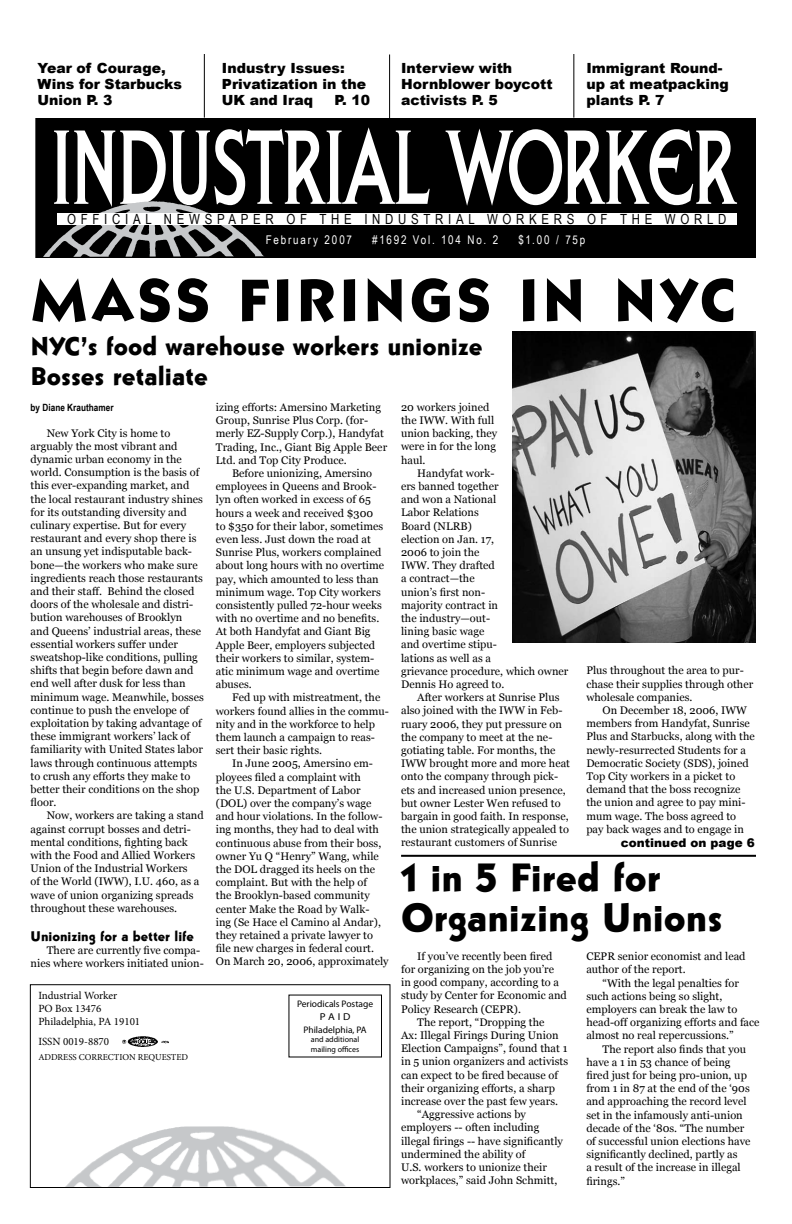
<style>
.page{position:relative;width:792px;height:1224px;background:#fff}
.page>*{position:absolute;margin:0;border:0;box-sizing:border-box;transform-origin:0 0}
.t1{font:110px "Liberty D";color:#fff;scale:.7 1}
.t2{font:60px "Grizzly IT Cby BT";letter-spacing:.06em;color:#000}
.t3{font:40px/40px "Grizzly IT Cby BT";color:#000}
.t4{font:26px/30px "Grizzly IT Cby BT";color:#000}
.t5{font:900 14px/16px "Arial";color:#000}
.t6{font:14px "Arial Narrow";letter-spacing:.335em;color:#000}
.t7{font:14px "Grizzly IT Cby BT";color:#000}
.t8{font:12px "Arial Narrow";letter-spacing:.15em;color:#fff}
.t9{font:900 12px "Arial";letter-spacing:.005em;color:#000}
.t10{font:11px/13.2px "Georgia";letter-spacing:.005em;color:#000}
.t11{font:11px/13px "Minion Pro";color:#000}
.t12{font:700 10px "Arial Narrow";letter-spacing:.005em;color:#000}
.t13{font:10px "Myriad Pro";color:#000;scale:1.1 1}
.t14{font:9.5px "Myriad Pro";color:#000}
.t15{font:9px "Minion Pro";color:#000}
.t16{font:8px/9.5px "Myriad Pro";color:#000}
</style>
<div class="page">
<div style="left:36px;top:118px;width:720px;height:139px;background:#000"></div>
<div style="left:35px;top:118px;width:721px;height:140px;border:1px solid #000"></div>
<img style="left:42px;top:201px;width:224px;height:56px">
<div style="left:30px;top:984px;width:360px;height:204px;border:1px solid #000"></div>
<img style="left:122px;top:1037px;width:46px;height:10px">
<hr style="left:204px;top:54px;width:1px;height:64px;background:#000">
<div style="left:57px;top:213px;width:679px;height:11px;background:#fff"></div>
<hr style="left:389px;top:54px;width:1px;height:64px;background:#000">
<hr style="left:573px;top:54px;width:1px;height:64px;background:#000">
<hr style="left:401px;top:855px;width:355px;height:2px;background:#000">
<img style="left:513px;top:332px;width:243px;height:311px">
<img style="left:55px;top:1126px;width:306px;height:61px">
<p class="t5" style="left:38px;top:60px;width:146px">Year of Courage,<br>Wins for Starbucks<br>Union P. 3</p>
<p class="t5" style="left:222px;top:60px;width:146px">Industry Issues:<br>Privatization in the<br>UK and Iraq</p>
<p class="t5" style="left:335px;top:92px;width:37px">P. 10</p>
<p class="t5" style="left:401px;top:60px;width:153px">Interview with<br>Hornblower boycott activists P. 5</p>
<p class="t5" style="left:586px;top:60px;width:144px">Immigrant Round&shy;up at meatpacking plants P. 7</p>
<h1 class="t1" style="left:52px;top:108px;width:979px">INDUSTRIAL WORKER</h1>
<p class="t6" style="left:67px;top:208px;width:231px">OFF ICIAL N EWSPAPER OF</p>
<p class="t6" style="left:320px;top:208px;width:279px">THE INDUSTRIAL WO RKERS OF</p>
<p class="t6" style="left:620px;top:208px;width:108px">THE WO RLD</p>
<p class="t8" style="left:266px;top:231px;width:88px">FEBRUARY 2007</p>
<p class="t8" style="left:372px;top:231px;width:128px">#1692 VOL. 104 NO. 2</p>
<p class="t8" style="left:519px;top:231px;width:68px">$1.00 / 75P</p>
<h2 class="t2" style="left:31px;top:263px;width:705px">MASS FIRINGS IN NYC</h2>
<h3 class="t4" style="left:31px;top:332px;width:454px">NYC’s food warehouse workers unionize<br>Bosses retaliate</h3>
<p class="t12" style="left:31px;top:400px;width:85px">by Diane Krauthamer</p>
<p class="t10" style="left:31px;top:426px;width:175px;text-indent:16px">New York City is home to arguably the most vibrant and dynamic urban economy in the world. Consumption is the basis of this ever-expanding market, and the local restaurant industry shines for its outstanding diversity and culinary expertise. But for every restaurant and every shop there is an unsung yet indisputable back&shy;bone—the workers who make sure ingredients reach those restaurants and their staff. Behind the closed doors of the wholesale and distri&shy;bution warehouses of Brooklyn<br>and Queens’ industrial areas, these essential workers suffer under sweatshop-like conditions, pulling shifts that begin before dawn and end well after dusk for less than minimum wage. Meanwhile, bosses continue to push the envelope of exploitation by taking advantage of these immigrant workers’ lack of familiarity with United States labor laws through continuous attempts to crush any efforts they make to better their conditions on the shop floor.</p>
<p class="t10" style="left:31px;top:809px;width:175px;text-indent:16px">Now, workers are taking a stand against corrupt bosses and detri&shy;mental conditions, fighting back with the Food and Allied Workers<br>Union of the Industrial Workers<br>of the World (IWW), I.U. 460, as a wave of union organizing spreads throughout these warehouses.</p>
<p class="t7" style="left:31px;top:927px;width:165px">Unionizing for a better life</p>
<p class="t10" style="left:31px;top:944px;width:175px;text-indent:16px">There are currently five compa&shy;nies where workers initiated union-</p>
<p class="t11" style="left:38px;top:989px;width:103px">Industrial Worker<br>PO Box 13476<br>Philadelphia, PA 19101</p>
<p class="t11" style="left:38px;top:1035px;width:72px">ISSN 0019-8870</p>
<p class="t15" style="left:38px;top:1051px;width:151px">ADDRESS CORRECTION REQUESTED</p>
<p class="t10" style="left:216px;top:401px;width:173px">izing efforts: Amersino Marketing<br>Group, Sunrise Plus Corp. (for&shy;merly EZ-Supply Corp.), Handyfat<br>Trading, Inc., Giant Big Apple Beer<br>Ltd. and Top City Produce.</p>
<p class="t10" style="left:216px;top:467px;width:170px;text-indent:16px">Before unionizing, Amersino employees in Queens and Brook&shy;lyn often worked in excess of 65 hours a week and received $300 to $350 for their labor, sometimes even less. Just down the road at<br>Sunrise Plus, workers complained about long hours with no overtime pay, which amounted to less than minimum wage. Top City workers consistently pulled 72-hour weeks with no overtime and no benefits.<br>At both Handyfat and Giant Big<br>Apple Beer, employers subjected their workers to similar, system&shy;atic minimum wage and overtime abuses.</p>
<p class="t10" style="left:216px;top:691px;width:175px;text-indent:16px">Fed up with mistreatment, the workers found allies in the commu&shy;nity and in the workforce to help them launch a campaign to reas&shy;sert their basic rights.</p>
<p class="t10" style="left:216px;top:757px;width:174px;text-indent:16px">In June 2005, Amersino em&shy;ployees filed a complaint with<br>the U.S. Department of Labor (DOL) over the company’s wage and hour violations. In the follow&shy;ing months, they had to deal with continuous abuse from their boss, owner Yu Q “Henry” Wang, while the DOL dragged its heels on the complaint. But with the help of<br>the Brooklyn-based community center Make the Road by Walk-<br>ing (Se Hace el Camino al Andar), they retained a private lawyer to file new charges in federal court.<br>On March 20, 2006, approximately</p>
<p class="t14" style="left:297px;top:998px;width:78px">Periodicals Postage</p>
<p class="t13" style="left:320px;top:1010px;width:29px">PAID</p>
<p class="t14" style="left:303px;top:1024px;width:65px">Philadelphia, PA</p>
<p class="t16" style="left:311px;top:1035px;width:50px">and additional mailing offices</p>
<p class="t10" style="left:401px;top:400px;width:98px">20 workers joined the IWW. With full union backing, they were in for the long haul.</p>
<p class="t10" style="left:401px;top:466px;width:169px;text-indent:16px">Handyfat work-<br>ers banned together<br>and won a National<br>Labor Relations<br>Board (NLRB)<br>election on Jan. 17,<br>2006 to join the<br>IWW. They drafted<br>a contract—the<br>union’s first non-<br>majority contract in<br>the industry—out-<br>lining basic wage<br>and overtime stipu-<br>lations as well as a<br>grievance procedure, which owner<br>Dennis Ho agreed to.</p>
<p class="t10" style="left:401px;top:691px;width:170px;text-indent:16px">After workers at Sunrise Plus also joined with the IWW in Feb&shy;ruary 2006, they put pressure on the company to meet at the ne&shy;gotiating table. For months, the<br>IWW brought more and more heat onto the company through pick&shy;ets and increased union presence, but owner Lester Wen refused to bargain in good faith. In response, the union strategically appealed to restaurant customers of Sunrise</p>
<p class="t10" style="left:586px;top:664px;width:168px">Plus throughout the area to pur&shy;chase their supplies through other wholesale companies.</p>
<p class="t10" style="left:586px;top:703px;width:170px;text-indent:16px">On December 18, 2006, IWW members from Handyfat, Sunrise<br>Plus and Starbucks, along with the newly-resurrected Students for a<br>Democratic Society (SDS), joined<br>Top City workers in a picket to demand that the boss recognize the union and agree to pay mini&shy;mum wage. The boss agreed to pay back wages and to engage in</p>
<p class="t9" style="left:621px;top:834px;width:136px">continued on page 6</p>
<h3 class="t3" style="left:401px;top:857px;width:323px">1 in 5 Fired for<br>Organizing Unions</h3>
<p class="t10" style="left:417px;top:949px;width:137px">If you’ve recently been fired</p>
<p class="t10" style="left:401px;top:963px;width:155px">for organizing on the job you’re</p>
<p class="t10" style="left:401px;top:976px;width:159px">in good company, according to a</p>
<p class="t10" style="left:401px;top:989px;width:167px">study by Center for Economic and</p>
<p class="t10" style="left:401px;top:1002px;width:121px">Policy Research (CEPR).</p>
<p class="t10" style="left:417px;top:1015px;width:129px">The report, “Dropping the</p>
<p class="t10" style="left:401px;top:1029px;width:159px">Ax: Illegal Firings During Union</p>
<p class="t10" style="left:401px;top:1042px;width:168px">Election Campaigns”, found that 1</p>
<p class="t10" style="left:401px;top:1055px;width:169px">in 5 union organizers and activists</p>
<p class="t10" style="left:401px;top:1068px;width:158px">can expect to be fired because of</p>
<p class="t10" style="left:401px;top:1081px;width:155px">their organizing efforts, a sharp</p>
<p class="t10" style="left:401px;top:1095px;width:159px">increase over the past few years.</p>
<p class="t10" style="left:417px;top:1108px;width:110px">“Aggressive actions by</p>
<p class="t10" style="left:401px;top:1121px;width:140px">employers -- often including</p>
<p class="t10" style="left:401px;top:1134px;width:163px">illegal firings -- have significantly</p>
<p class="t10" style="left:401px;top:1147px;width:126px">undermined the ability of</p>
<p class="t10" style="left:401px;top:1161px;width:147px">U.S. workers to unionize their</p>
<p class="t10" style="left:401px;top:1174px;width:158px">workplaces,” said John Schmitt,</p>
<p class="t10" style="left:586px;top:950px;width:161px">CEPR senior economist and lead author of the report.</p>
<p class="t10" style="left:586px;top:976px;width:175px;text-indent:16px">“With the legal penalties for such actions being so slight, employers can break the law to head-off organizing efforts and face almost no real repercussions.”</p>
<p class="t10" style="left:586px;top:1042px;width:166px;text-indent:16px">The report also finds that you have a 1 in 53 chance of being fired just for being pro-union, up from 1 in 87 at the end of the ‘90s and approaching the record level set in the infamously anti-union decade of the ‘80s. “The number of successful union elections have significantly declined, partly as<br>a result of the increase in illegal firings.”</p>
</div>
